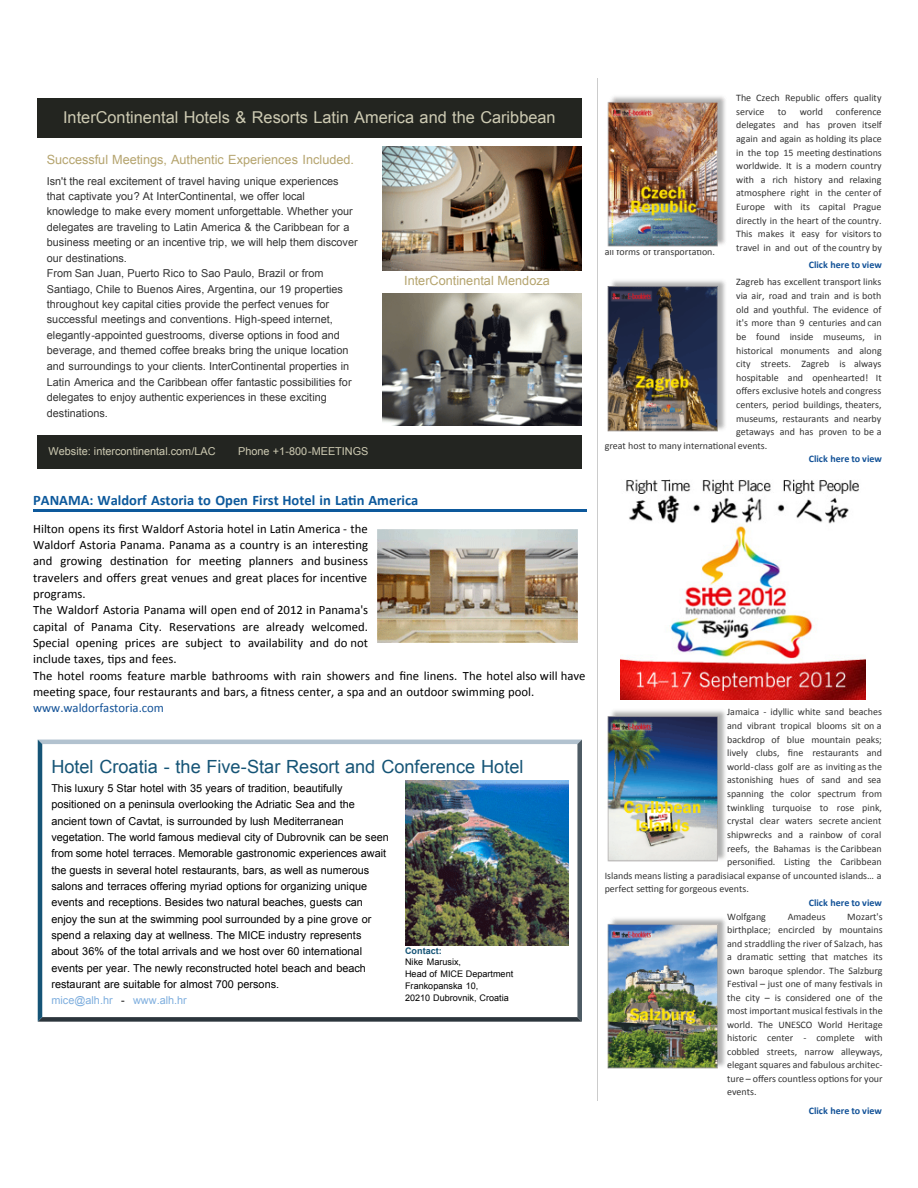
<style>
.page{position:relative;width:918px;height:1188px;background:#fff}
.page>*{position:absolute;margin:0;border:0;box-sizing:border-box;transform-origin:0 0}
.t1{font:18.15px "Arial";color:#155476}
.t2{font:16.35px "Arial";color:#cecbb3}
.t3{font:700 14.55px "Calibri";color:#0d599c}
.t4{font:12.75px/16.4px "Calibri";color:#000}
.t5{font:12.75px "Arial";color:#b5a46e}
.t6{font:12.75px "Calibri";color:#115197}
.t7{font:10.95px/15.5px "Arial";color:#333}
.t8{font:10.95px/16.2px "Arial";color:#000}
.t9{font:10.95px "Arial";color:#cecbb3}
.t10{font:10.05px/13.5px "Calibri";color:#333;text-align:justify}
.t11{font:700 10.05px "Calibri";color:#115197}
.t12{font:9px/11.9px "Arial";color:#000}
.t13{font:700 9px "Arial";color:#155476}
.s1{color:#7eaede}
</style>
<div class="page">
<div style="left:38px;top:435px;width:544px;height:33px;background:#232521"></div>
<hr style="left:33px;top:509px;width:554px;height:3px;background:#0d599c">
<svg style="left:38px;top:740px;width:544px;height:282px"></svg>
<div style="left:51px;top:753px;width:517px;height:255px;background:#fff"></div>
<hr style="left:597px;top:78px;width:1px;height:1022px;background:#ccc">
<img style="left:382px;top:293px;width:200px;height:133px">
<img style="left:377px;top:529px;width:201px;height:114px">
<img style="left:405px;top:780px;width:163px;height:165px">
<img style="left:607px;top:280px;width:118px;height:152px">
<img style="left:607px;top:710px;width:119px;height:152px">
<img style="left:607px;top:918px;width:119px;height:151px">
<img style="left:621px;top:479px;width:245px;height:220px">
<div style="left:38px;top:98px;width:544px;height:39px;background:#232520"></div>
<img style="left:382px;top:147px;width:200px;height:124px">
<img style="left:607px;top:96px;width:118px;height:151px">
<h2 class="t2" style="left:63px;top:107px;width:494px">InterContinental Hotels &amp; Resorts Latin America and the Caribbean</h2>
<p class="t5" style="left:47px;top:151px;width:309px">Successful Meetings, Authentic Experiences Included.</p>
<p class="t7" style="left:47px;top:173px;width:312px">Isn't the real excitement of travel having unique experiences that captivate you? At InterContinental, we offer local knowledge to make every moment unforgettable. Whether your delegates are traveling to Latin America &amp; the Caribbean for a business meeting or an incentive trip, we will help them discover our destinations.<br>From San Juan, Puerto Rico to Sao Paulo, Brazil or from Santiago, Chile to Buenos Aires, Argentina, our 19 properties throughout key capital cities provide the perfect venues for successful meetings and conventions. High-speed internet, elegantly-appointed guestrooms, diverse options in food and beverage, and themed coffee breaks bring the unique location</p>
<p class="t7" style="left:47px;top:359px;width:306px">and surroundings to your clients. InterContinental properties in Latin America and the Caribbean offer fantastic possibilities for delegates to enjoy authentic experiences in these exciting destinations.</p>
<p class="t5" style="left:404px;top:273px;width:147px">InterContinental Mendoza</p>
<p class="t9" style="left:49px;top:444px;width:168px">Website: intercontinental.com/LAC</p>
<p class="t9" style="left:238px;top:444px;width:132px">Phone +1-800-MEETINGS</p>
<h3 class="t3" style="left:33px;top:490px;width:387px">PANAMA: Waldorf Astoria to Open First Hotel in Latin America</h3>
<p class="t4" style="left:33px;top:520px;width:554px">Hilton opens its first Waldorf Astoria hotel in Latin America - the<br>Waldorf Astoria Panama. Panama as a country is an interesting<br>and growing destination for meeting planners and business<br>travelers and offers great venues and great places for incentive<br>programs.<br>The Waldorf Astoria Panama will open end of 2012 in Panama's<br>capital of Panama City. Reservations are already welcomed.<br>Special opening prices are subject to availability and do not<br>include taxes, tips and fees.<br>The hotel rooms feature marble bathrooms with rain showers and fine linens. The hotel also will have meeting space, four restaurants and bars, a fitness center, a spa and an outdoor swimming pool.</p>
<p class="t6" style="left:33px;top:700px;width:133px">www.waldorfastoria.com</p>
<h1 class="t1" style="left:51px;top:755px;width:474px">Hotel Croatia - the Five-Star Resort and Conference Hotel</h1>
<p class="t8" style="left:51px;top:780px;width:339px">This luxury 5 Star hotel with 35 years of tradition, beautifully positioned on a peninsula overlooking the Adriatic Sea and the ancient town of Cavtat, is surrounded by lush Mediterranean vegetation. The world famous medieval city of Dubrovnik can be seen from some hotel terraces. Memorable gastronomic experiences await the guests in several hotel restaurants, bars, as well as numerous salons and terraces offering myriad options for organizing unique events and receptions. Besides two natural beaches, guests can enjoy the sun at the swimming pool surrounded by a pine grove or spend a relaxing day at wellness. The MICE industry represents about 36% of the total arrivals and we host over 60 international events per year. The newly reconstructed hotel beach and beach restaurant are suitable for almost 700 persons.<br><span class="s1">mice@alh.hr</span> - <span class="s1">www.alh.hr</span></p>
<p class="t13" style="left:405px;top:944px;width:38px">Contact:</p>
<p class="t12" style="left:405px;top:956px;width:110px">Nike Marusix,<br>Head of MICE Department<br>Frankopanska 10,<br>20210 Dubrovnik, Croatia</p>
<p class="t10" style="left:605px;top:245px;width:112px">all forms of transportation.</p>
<p class="t10" style="left:736px;top:91px;width:147px">The Czech Republic offers quality service</p>
<p class="t10" style="left:736px;top:105px;width:147px;text-indent:100px">conference delegates and has proven itself again and again as holding its place in the top 15 meeting destinations worldwide. It is a modern country with a rich history and relaxing atmosphere right in the center of Europe with its capital Prague directly in the heart of the country.<br>This makes it easy for visitors to travel in and out of the country by</p>
<p class="t10" style="left:778px;top:105px;width:10px">to</p>
<p class="t10" style="left:800px;top:105px;width:25px">world</p>
<p class="t11" style="left:809px;top:258px;width:75px">Click here to view</p>
<p class="t10" style="left:736px;top:275px;width:147px">Zagreb has excellent transport links</p>
<p class="t10" style="left:736px;top:289px;width:147px">via air, road and train and is both</p>
<p class="t10" style="left:736px;top:303px;width:147px">old and youthful. The evidence of</p>
<p class="t10" style="left:736px;top:316px;width:147px">it's more than 9 centuries and can</p>
<p class="t10" style="left:736px;top:330px;width:147px">be found inside museums, in</p>
<p class="t10" style="left:736px;top:343px;width:147px">historical monuments and along</p>
<p class="t10" style="left:736px;top:357px;width:147px">city streets. Zagreb is always</p>
<p class="t10" style="left:736px;top:371px;width:147px">hospitable and openhearted! It</p>
<p class="t10" style="left:736px;top:384px;width:147px">offers exclusive hotels and congress</p>
<p class="t10" style="left:736px;top:398px;width:147px">centers, period buildings, theaters,</p>
<p class="t10" style="left:736px;top:412px;width:147px">museums, restaurants and nearby</p>
<p class="t10" style="left:736px;top:425px;width:147px">getaways and has proven to be a</p>
<p class="t10" style="left:605px;top:439px;width:164px">great host to many international events.</p>
<p class="t11" style="left:809px;top:453px;width:75px">Click here to view</p>
<p class="t10" style="left:727px;top:705px;width:156px">Jamaica - idyllic white sand beaches</p>
<p class="t10" style="left:727px;top:719px;width:156px">and vibrant tropical blooms sit on a</p>
<p class="t10" style="left:727px;top:733px;width:156px">backdrop of blue mountain peaks;</p>
<p class="t10" style="left:727px;top:746px;width:156px">lively clubs, fine restaurants and</p>
<p class="t10" style="left:727px;top:760px;width:156px">world-class golf are as inviting as the</p>
<p class="t10" style="left:727px;top:773px;width:156px">astonishing hues of sand and sea</p>
<p class="t10" style="left:727px;top:787px;width:156px">spanning the color spectrum from</p>
<p class="t10" style="left:727px;top:801px;width:156px">twinkling turquoise to rose pink,</p>
<p class="t10" style="left:727px;top:814px;width:156px">crystal clear waters secrete ancient</p>
<p class="t10" style="left:727px;top:828px;width:156px">shipwrecks and a rainbow of coral</p>
<p class="t10" style="left:727px;top:841px;width:156px">reefs, the Bahamas is the Caribbean</p>
<p class="t10" style="left:727px;top:855px;width:156px">personified. Listing the Caribbean</p>
<p class="t10" style="left:605px;top:869px;width:278px">Islands means listing a paradisiacal expanse of uncounted islands… a</p>
<p class="t10" style="left:605px;top:882px;width:146px">perfect setting for gorgeous events.</p>
<p class="t11" style="left:809px;top:896px;width:75px">Click here to view</p>
<p class="t10" style="left:727px;top:910px;width:40px">Wolfgang</p>
<p class="t10" style="left:788px;top:910px;width:39px">Amadeus</p>
<p class="t10" style="left:727px;top:910px;width:157px;text-indent:120px">Mozart's birthplace; encircled by mountains and straddling the river of Salzach, has a dramatic setting that matches its own baroque splendor. The Salzburg Festival – just one of many festivals in the city – is considered one of the most important musical festivals in the world. The UNESCO World Heritage historic center - complete with cobbled streets, narrow alleyways, elegant squares and fabulous architec&shy;ture – offers countless options for your events.</p>
<p class="t11" style="left:809px;top:1104px;width:75px">Click here to view</p>
</div>
